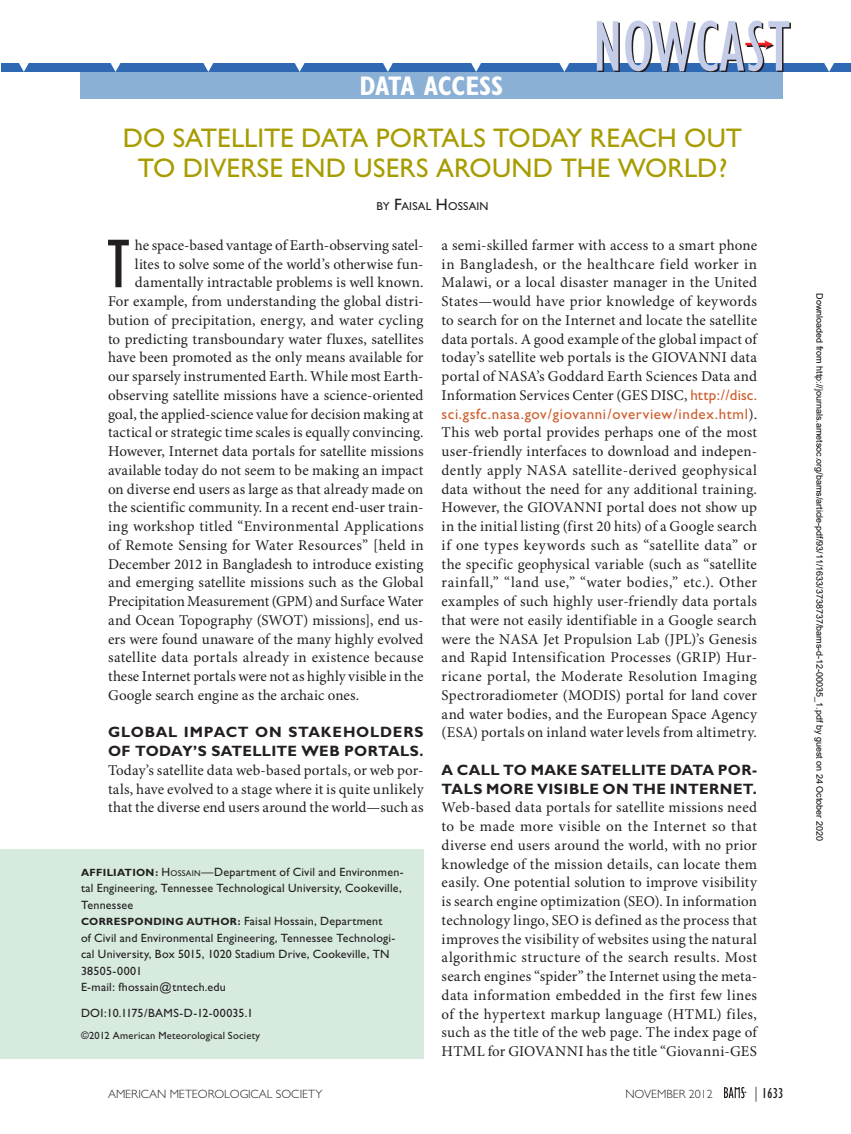
<style>
.page{position:relative;width:851px;height:1134px;background:#fff}
.page>*{position:absolute;margin:0;border:0;box-sizing:border-box;transform-origin:0 0}
.t1{font:condensed 71.1px "Gill Sans";color:#231f20}
.t2{font:27px/30px "Gill Sans";letter-spacing:.005em;color:#a79c01;text-align:center}
.t3{font:700 condensed 27px "Gill Sans";letter-spacing:-.015em;color:#fff}
.t4{font:15px/18.8px "Minion Pro";letter-spacing:.01em;color:#231f20;text-align:justify}
.t5{font:700 15px/18.8px "Gill Sans";letter-spacing:.025em;color:#231f20}
.t6{font:15px "Gill Sans";letter-spacing:.04em;color:#cd5d2b}
.t7{font:15px "Minion Pro";letter-spacing:-.01em;color:#231f20}
.t8{font:condensed 15px "Gill Sans";color:#231f20}
.t9{font:12px/16.5px "Gill Sans";letter-spacing:.015em;color:#231f20}
.t10{font:300 12px "Gill Sans";color:#231f20}
.t11{font:11.55px "Gill Sans";letter-spacing:.01em;color:#231f20}
.t12{font:10.5px "Gill Sans";letter-spacing:.02em;color:#231f20}
.t13{font:700 10.5px "Gill Sans";letter-spacing:.02em;color:#231f20}
.t14{font:9px "Arial";color:#000}
.s1{font-size:16.5px}
.s2{font-family:"Gill Sans";color:#cd5d2b}
.s3{font-family:"Minion Pro";color:#231f20}
.s4{font-weight:700;font-size:10.5px}
.s5{font-style:inherit}
.s6{font-size:8.4px}
.s7{font-weight:300;font-stretch:normal}
</style>
<div class="page">
<div style="left:1px;top:64px;width:849px;height:8px;background:#2f69b3"></div>
<svg style="left:559px;top:63px;width:10px;height:9px"></svg>
<svg style="left:824px;top:63px;width:10px;height:9px"></svg>
<svg style="left:19px;top:63px;width:10px;height:9px"></svg>
<svg style="left:383px;top:63px;width:10px;height:9px"></svg>
<svg style="left:295px;top:63px;width:9px;height:9px"></svg>
<svg style="left:471px;top:63px;width:10px;height:9px"></svg>
<svg style="left:203px;top:63px;width:10px;height:9px"></svg>
<svg style="left:111px;top:63px;width:9px;height:9px"></svg>
<svg style="left:597px;top:21px;width:193px;height:51px"></svg>
<div style="left:723px;top:1086px;width:24px;height:13px;background:#fff;border:2px solid #fff"></div>
<svg style="left:724px;top:1087px;width:22px;height:11px"></svg>
<div style="left:80px;top:72px;width:702px;height:27px;background:#8bb0d6"></div>
<div style="left:0;top:849px;width:423px;height:210px;background:#d6eade"></div>
<h2 class="t3" style="left:359px;top:70px;width:145px">DATA ACCESS</h2>
<h2 class="t2" style="left:123px;top:122px;width:621px">DO SATELLITE DATA PORTALS TODAY REACH OUT<br>TO DIVERSE END USERS AROUND THE WORLD?</h2>
<p class="t11" style="left:376px;top:199px;width:114px">BY <span class="s1">F</span>AISAL <span class="s1">H</span>OSSAIN</p>
<h1 class="t1" style="left:107px;top:226px;width:24px">T</h1>
<p class="t4" style="left:135px;top:236px;width:290px">he space-based vantage of Earth-observing satel-</p>
<p class="t4" style="left:441px;top:236px;width:317px">a semi-skilled farmer with access to a smart phone in Bangladesh, or the healthcare field worker in Malawi, or a local disaster manager in the United States—would have prior knowledge of keywords to search for on the Internet and locate the satellite data portals. A good example of the global impact of today’s satellite web portals is the GIOVANNI data portal of NASA’s Goddard Earth Sciences Data and Information Services Center (GES DISC, <span class="s2">http://disc.</span></p>
<p class="t6" style="left:441px;top:405px;width:317px">sci.gsfc.nasa.gov/giovanni/overview/index.html<span class="s3">).</span></p>
<p class="t4" style="left:441px;top:424px;width:317px">This web portal provides perhaps one of the most user-friendly interfaces to download and indepen&shy;dently apply NASA satellite-derived geophysical data without the need for any additional training.<br>However, the GIOVANNI portal does not show up in the initial listing (first 20 hits) of a Google search if one types keywords such as “satellite data” or the specific geophysical variable (such as “satellite rainfall,” “land use,” “water bodies,” etc.). Other examples of such highly user-friendly data portals that were not easily identifiable in a Google search were the NASA Jet Propulsion Lab (JPL)’s Genesis and Rapid Intensification Processes (GRIP) Hur&shy;ricane portal, the Moderate Resolution Imaging Spectroradiometer (MODIS) portal for land cover and water bodies, and the European Space Agency (ESA) portals on inland water levels from altimetry.</p>
<p class="t5" style="left:441px;top:760px;width:317px">A CALL TO MAKE SATELLITE DATA POR-<br>TALS MORE VISIBLE ON THE INTERNET.</p>
<p class="t4" style="left:441px;top:799px;width:317px">Web-based data portals for satellite missions need to be made more visible on the Internet so that diverse end users around the world, with no prior knowledge of the mission details, can locate them easily. One potential solution to improve visibility is search engine optimization (SEO). In information technology lingo, SEO is defined as the process that improves the visibility of websites using the natural algorithmic structure of the search results. Most search engines “spider” the Internet using the meta&shy;data information embedded in the first few lines of the hypertext markup language (HTML) files, such as the title of the web page. The index page of HTML for GIOVANNI has the title “Giovanni-GES</p>
<p class="t4" style="left:135px;top:255px;width:290px">lites to solve some of the world’s otherwise fun-</p>
<p class="t4" style="left:135px;top:274px;width:290px">damentally intractable problems is well known.</p>
<p class="t4" style="left:108px;top:292px;width:317px">For example, from understanding the global distri-</p>
<p class="t4" style="left:108px;top:311px;width:317px">bution of precipitation, energy, and water cycling</p>
<p class="t4" style="left:108px;top:330px;width:317px">to predicting transboundary water fluxes, satellites</p>
<p class="t4" style="left:108px;top:349px;width:317px">have been promoted as the only means available for</p>
<p class="t4" style="left:108px;top:367px;width:317px">our sparsely instrumented Earth. While most Earth-</p>
<p class="t4" style="left:108px;top:386px;width:317px">observing satellite missions have a science-oriented</p>
<p class="t4" style="left:108px;top:405px;width:317px">goal, the applied-science value for decision making at</p>
<p class="t4" style="left:108px;top:424px;width:317px">tactical or strategic time scales is equally convincing.</p>
<p class="t4" style="left:108px;top:442px;width:317px">However, Internet data portals for satellite missions</p>
<p class="t4" style="left:108px;top:461px;width:317px">available today do not seem to be making an impact</p>
<p class="t4" style="left:108px;top:480px;width:317px">on diverse end users as large as that already made on</p>
<p class="t4" style="left:108px;top:499px;width:317px">the scientific community. In a recent end-user train-</p>
<p class="t4" style="left:108px;top:517px;width:317px">ing workshop titled “Environmental Applications</p>
<p class="t4" style="left:108px;top:536px;width:317px">of Remote Sensing for Water Resources” [held in</p>
<p class="t4" style="left:108px;top:555px;width:317px">December 2012 in Bangladesh to introduce existing</p>
<p class="t4" style="left:108px;top:574px;width:317px">and emerging satellite missions such as the Global</p>
<p class="t7" style="left:108px;top:592px;width:317px">Precipitation Measurement (GPM) and Surface Water</p>
<p class="t4" style="left:108px;top:611px;width:317px">and Ocean Topography (SWOT) missions], end us-</p>
<p class="t4" style="left:108px;top:630px;width:317px">ers were found unaware of the many highly evolved</p>
<p class="t4" style="left:108px;top:649px;width:317px">satellite data portals already in existence because</p>
<p class="t4" style="left:108px;top:667px;width:317px">these Internet portals were not as highly visible in the</p>
<p class="t4" style="left:108px;top:686px;width:252px">Google search engine as the archaic ones.</p>
<p class="t5" style="left:108px;top:723px;width:317px">GLOBAL IMPACT ON STAKEHOLDERS<br>OF TODAY’S SATELLITE WEB PORTALS.</p>
<p class="t4" style="left:108px;top:761px;width:317px">Today’s satellite data web-based portals, or web por&shy;tals, have evolved to a stage where it is quite unlikely that the diverse end users around the world—such as</p>
<p class="t9" style="left:81px;top:863px;width:324px;text-indent:74px"><span class="s4">:</span> <span class="s5">H</span><span class="s6">OSSAIN</span>—Department of Civil and Environmen&shy;tal Engineering, Tennessee Technological University, Cookeville,<br>Tennessee</p>
<p class="t13" style="left:81px;top:915px;width:18px">CORRESPONDING</p>
<p class="t13" style="left:186px;top:915px;width:27px">AUTHOR</p>
<p class="t13" style="left:81px;top:866px;width:16px">AFFILIATION</p>
<p class="t9" style="left:81px;top:913px;width:316px;text-indent:157px"><span class="s4">:</span> Faisal Hossain, Department<br>of Civil and Environmental Engineering, Tennessee Technologi&shy;cal University, Box 5015, 1020 Stadium Drive, Cookeville, TN 38505-0001<br>E-mail: fhossain@tntech.edu</p>
<p class="t9" style="left:81px;top:1004px;width:173px">DOI:10.1175/BAMS-D-12-00035.1</p>
<p class="t12" style="left:81px;top:1030px;width:181px">©2012 American Meteorological Society</p>
<p class="t10" style="left:108px;top:1087px;width:17px">AMER</p>
<p class="t10" style="left:138px;top:1087px;width:63px">ICAN METEORO</p>
<p class="t10" style="left:224px;top:1087px;width:100px">LOGICAL SOCIETY</p>
<p class="t10" style="left:625px;top:1087px;width:89px">NOVEMBER 2012</p>
<p class="t8" style="left:754px;top:1085px;width:31px"><span class="s7">|</span> 1633</p>
<p class="t14" style="left:823px;top:293px;width:549px;rotate:90deg">Downloaded from http://journals.ametsoc.org/bams/article-pdf/93/11/1633/3738737/bams-d-12-00035_1.pdf by guest on 24 October 2020</p>
</div>
